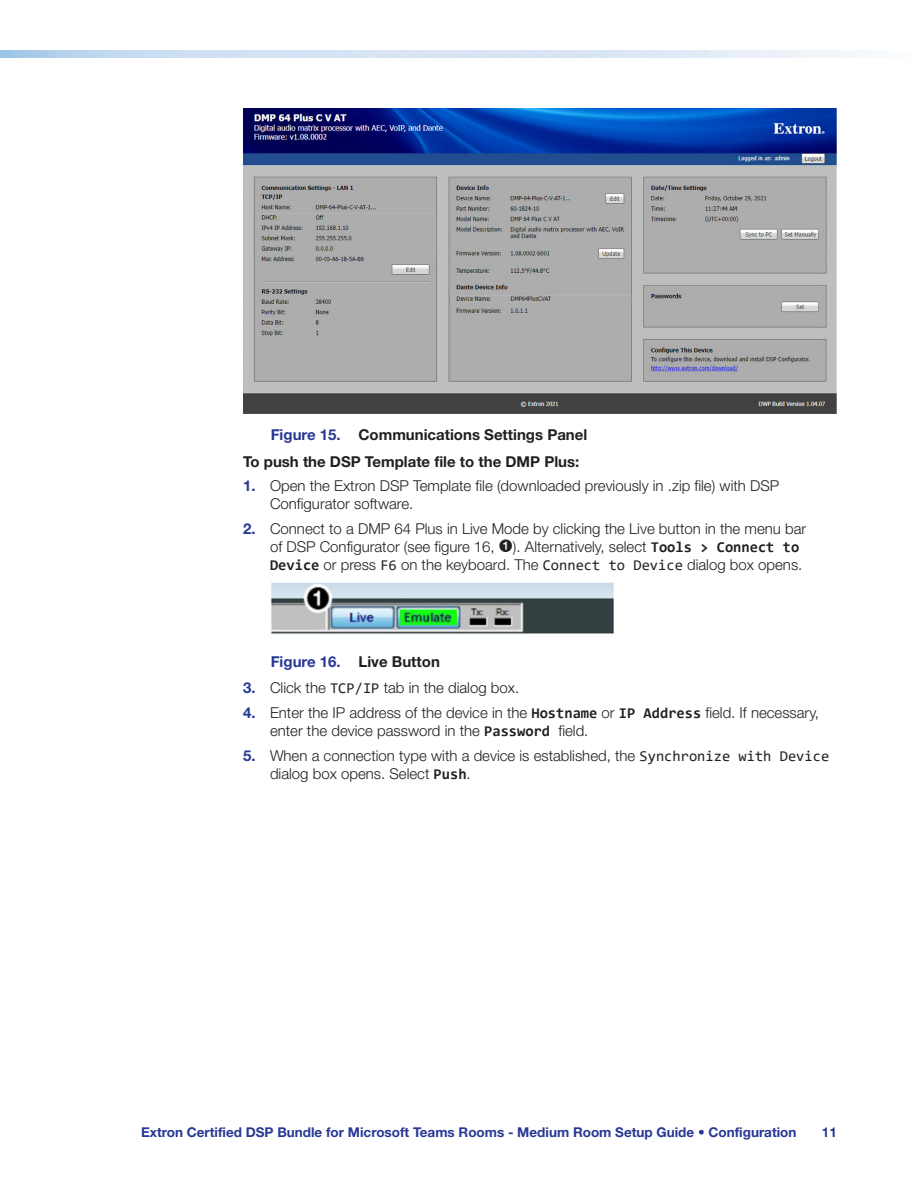
<style>
.page{position:relative;width:918px;height:1188px;background:#fff}
.page>*{position:absolute;margin:0;border:0;box-sizing:border-box;transform-origin:0 0}
.t1{font:300 15px/18px "Helvetica Neue LT Std";color:#231f20}
.Body{font:700 15px "Helvetica Neue LT Std";color:#231f20}
.t2{font:700 13.5px "Helvetica Neue LT Std";color:#273895}
.s1{color:#273895}
.s2{font-weight:700;color:#273895}
.s3{font-family:"Consolas";font-weight:700}
.s4{font-family:"Consolas";font-weight:400}
</style>
<div class="page">
<img style="left:243px;top:108px;width:594px;height:305px">
<img style="left:270px;top:582px;width:344px;height:52px">
<p class="Body" style="left:271px;top:426px;width:318px"><span class="s1">Figure 15.</span> Communications Settings Panel</p>
<p class="Body" style="left:243px;top:452px;width:338px">To push the DSP Template file to the DMP Plus:</p>
<p class="t1" style="left:270px;top:477px;width:511px;text-indent:-27px"><span class="s2">1.</span> Open the Extron DSP Template file (downloaded previously in .zip file) with DSP<br>Configurator software.</p>
<p class="t1" style="left:270px;top:519px;width:538px;text-indent:-27px"><span class="s2">2.</span> Connect to a DMP 64 Plus in Live Mode by clicking the Live button in the menu bar of DSP Configurator (see figure 16, ). Alternatively, select <span class="s3">Tools &gt; Connect to<br>Device</span> or press <span class="s4">F6</span> on the keyboard. The <span class="s4">Connect to Device</span> dialog box opens.</p>
<p class="Body" style="left:271px;top:652px;width:171px"><span class="s1">Figure 16.</span> Live Button</p>
<p class="t1" style="left:243px;top:678px;width:278px"><span class="s2">3.</span> Click the <span class="s4">TCP/IP</span> tab in the dialog box.</p>
<p class="t1" style="left:270px;top:703px;width:551px;text-indent:-27px"><span class="s2">4.</span> Enter the IP address of the device in the <span class="s3">Hostname</span> or <span class="s3">IP Address</span> field. If necessary, enter the device password in the <span class="s3">Password</span> field.</p>
<p class="t1" style="left:270px;top:746px;width:561px;text-indent:-27px"><span class="s2">5.</span> When a connection type with a device is established, the <span class="s4">Synchronize with Device </span>dialog box opens. Select <span class="s3">Push</span>.</p>
<p class="t2" style="left:141px;top:1124px;width:657px">Extron Certified DSP Bundle for Microsoft Teams Rooms - Medium Room Setup Guide • Configuration</p>
<p class="t2" style="left:822px;top:1124px;width:17px">11</p>
</div>
